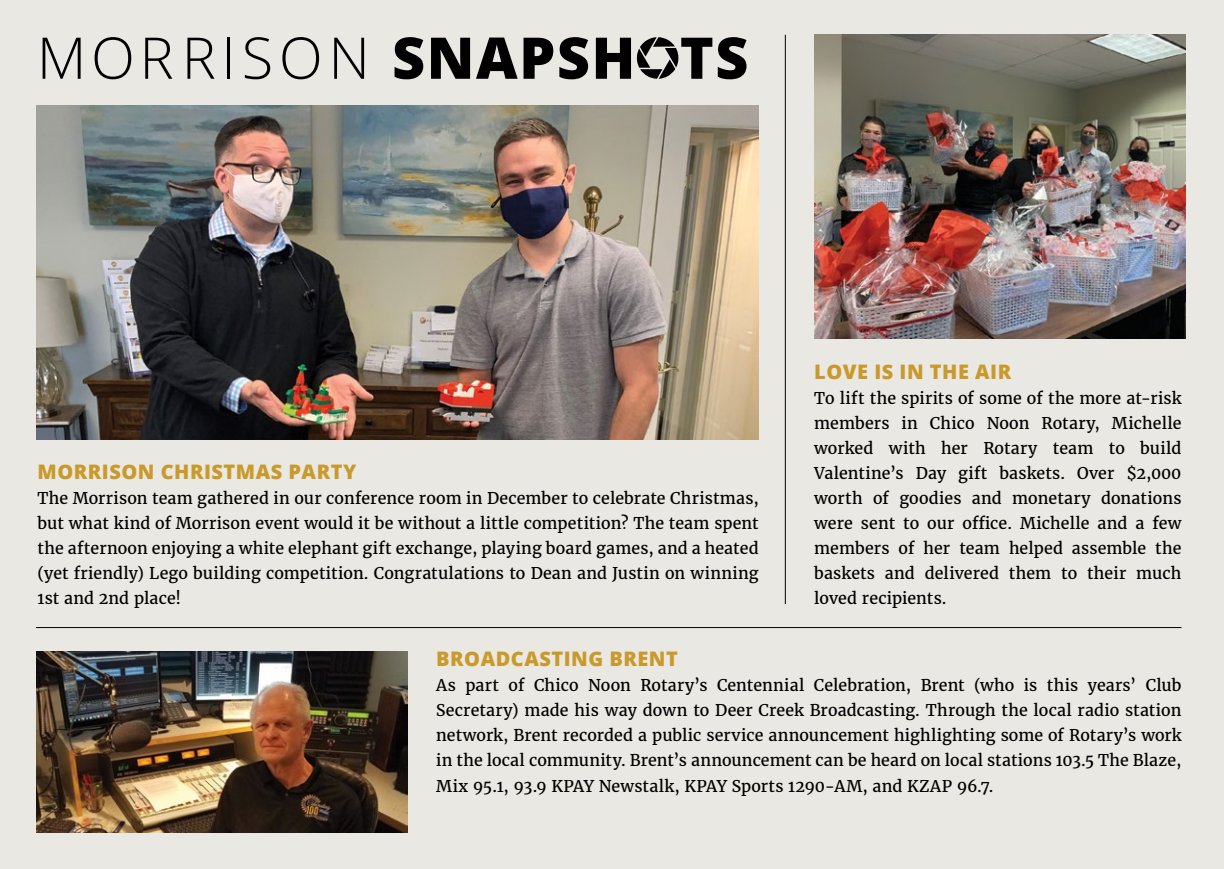
<style>
.page{position:relative;width:1224px;height:869px;background:#fff}
.page>*{position:absolute;margin:0;border:0;box-sizing:border-box;transform-origin:0 0}
.t1{font:300 57.4px "Open Sans";letter-spacing:.1em;color:#000}
.t2{font:800 20px "Open Sans";letter-spacing:.025em;color:#c99a2b}
.t3{font:16px/25px "Merriweather";letter-spacing:.01em;color:#000;text-align:justify}
.s1{font-weight:800}
</style>
<div class="page">
<div style="left:0;top:0;width:1224px;height:868px;background:#eae8e2"></div>
<hr style="left:785px;top:35px;width:1px;height:568px;background:#000">
<hr style="left:36px;top:627px;width:1145px;height:1px;background:#000">
<img style="left:37px;top:106px;width:722px;height:333px">
<svg style="left:637px;top:37px;width:42px;height:42px"></svg>
<img style="left:36px;top:651px;width:371px;height:181px">
<img style="left:814px;top:35px;width:372px;height:303px">
<h1 class="t1" style="left:37px;top:19px;width:713px">MORRISON <span class="s1">SNAPSH TS</span></h1>
<p class="t2" style="left:38px;top:456px;width:320px">MORRISON CHRISTMAS PARTY</p>
<p class="t3" style="left:38px;top:485px;width:723px">The Morrison team gathered in our conference room in December to celebrate Christmas, but what kind of Morrison event would it be without a little competition? The team spent the afternoon enjoying a white elephant gift exchange, playing board games, and a heated (yet friendly) Lego building competition. Congratulations to Dean and Justin on winning 1st and 2nd place!</p>
<p class="t2" style="left:814px;top:356px;width:199px">LOVE IS IN THE AIR</p>
<p class="t3" style="left:814px;top:385px;width:369px">To lift the spirits of some of the more at-risk members in Chico Noon Rotary, Michelle worked with her Rotary team to build Valentine’s Day gift baskets. Over $2,000 worth of goodies and monetary donations were sent to our office. Michelle and a few members of her team helped assemble the baskets and delivered them to their much loved recipients.</p>
<p class="t2" style="left:436px;top:643px;width:243px">BROADCASTING BRENT</p>
<p class="t3" style="left:436px;top:672px;width:747px">As part of Chico Noon Rotary’s Centennial Celebration, Brent (who is this years’ Club Secretary) made his way down to Deer Creek Broadcasting. Through the local radio station network, Brent recorded a public service announcement highlighting some of Rotary’s work in the local community. Brent’s announcement can be heard on local stations 103.5 The Blaze, Mix 95.1, 93.9 KPAY Newstalk, KPAY Sports 1290-AM, and KZAP 96.7.</p>
</div>
